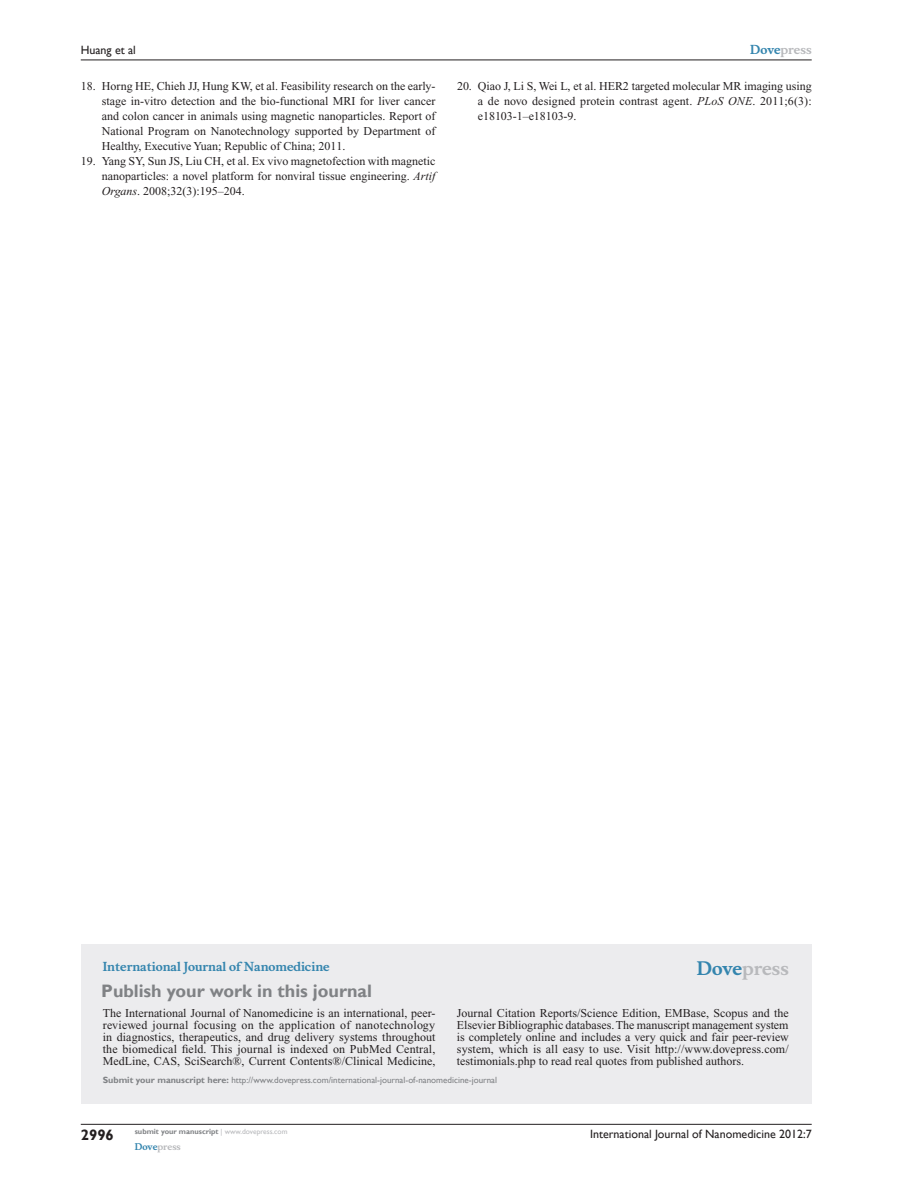
<style>
.page{position:relative;width:918px;height:1188px;background:#fff}
.page>*{position:absolute;margin:0;border:0;box-sizing:border-box;transform-origin:0 0}
.PromBx-H1{font:700 18px "Gill Sans";color:#808285}
.PromBx-Brand{font:700 18px "Musee";color:#b8b9bc}
.t1{font:700 15px "Gill Sans";color:#231f20}
.PromBx-Tx{font:12px/12px "Times New Roman";color:#231f20;text-align:justify}
.RefNL2{font:12px/15px "Times New Roman";color:#231f20;text-align:justify}
.t2{font:12px "Gill Sans";color:#231f20}
.PromBx-JrnlName{font:700 12px "Musee";color:#3485ae}
.t3{font:700 12px "Musee";color:#b8b9bc}
.PromBx-SubmitMssWebA{font:9px "Gill Sans";color:#808285}
.t4{font:700 9px "Musee";color:#b8b9bc}
.t5{font:700 7.5px "Gill Sans";color:#808285}
.s1{font-style:italic}
.s2{color:#3485ae}
.s3{font-weight:700}
.s4{font-weight:400;color:#b8b9bc}
</style>
<div class="page">
<div style="left:81px;top:944px;width:731px;height:159px;background:#ececee"></div>
<hr style="left:81px;top:1124px;width:731px;height:1px;background:#231f20">
<hr style="left:81px;top:60px;width:731px;height:1px;background:#231f20">
<p class="t2" style="left:81px;top:43px;width:57px">Huang et al</p>
<p class="RefNL2" style="left:102px;top:79px;width:335px;text-indent:-21px">18. Horng HE, Chieh JJ, Hung KW, et al. Feasibility research on the early&shy;stage in-vitro detection and the bio-functional MRI for liver cancer and colon cancer in animals using magnetic nanoparticles. Report of National Program on Nanotechnology supported by Department of Healthy, Executive Yuan; Republic of China; 2011.</p>
<p class="RefNL2" style="left:102px;top:154px;width:335px;text-indent:-21px">19. Yang SY, Sun JS, Liu CH, et al. Ex vivo magnetofection with magnetic nanoparticles: a novel platform for nonviral tissue engineering. <span class="s1">Artif Organs</span>. 2008;32(3):195–204.</p>
<p class="t3" style="left:750px;top:43px;width:63px"><span class="s2">Dove</span>press</p>
<p class="RefNL2" style="left:478px;top:79px;width:335px;text-indent:-21px">20. Qiao J, Li S, Wei L, et al. HER2 targeted molecular MR imaging using a de novo designed protein contrast agent. <span class="s1">PLoS ONE</span>. 2011;6(3): e18103-1–e18103-9.</p>
<p class="PromBx-JrnlName" style="left:103px;top:959px;width:228px">International Journal of Nanomedicine</p>
<p class="PromBx-H1" style="left:101px;top:980px;width:272px">Publish your work in this journal</p>
<p class="PromBx-Brand" style="left:697px;top:958px;width:94px"><span class="s2">Dove</span>press</p>
<p class="PromBx-Tx" style="left:103px;top:1007px;width:334px">The International Journal of Nanomedicine is an international, peer&shy;reviewed journal focusing on the application of nanotechnology in diagnostics, therapeutics, and drug delivery systems throughout the biomedical field. This journal is indexed on PubMed Central, MedLine, CAS, SciSearch®, Current Contents®/Clinical Medicine,</p>
<p class="PromBx-Tx" style="left:457px;top:1007px;width:333px">Journal Citation Reports/Science Edition, EMBase, Scopus and the Elsevier Bibliographic databases. The manuscript management system is completely online and includes a very quick and fair peer-review system, which is all easy to use. Visit http://www.dovepress.com/ testimonials.php to read real quotes from published authors.</p>
<p class="PromBx-SubmitMssWebA" style="left:103px;top:1075px;width:396px"><span class="s3">Submit your manuscript here:</span> http://www.dovepress.com/international-journal-of-nanomedicine-journal</p>
<p class="t1" style="left:81px;top:1126px;width:35px">2996</p>
<p class="t5" style="left:135px;top:1127px;width:154px">submit your manuscript <span class="s4">| www.dovepress.com</span></p>
<p class="t4" style="left:135px;top:1141px;width:48px"><span class="s2">Dove</span>press</p>
<p class="t2" style="left:590px;top:1127px;width:223px">International Journal of Nanomedicine 2012:7</p>
</div>
